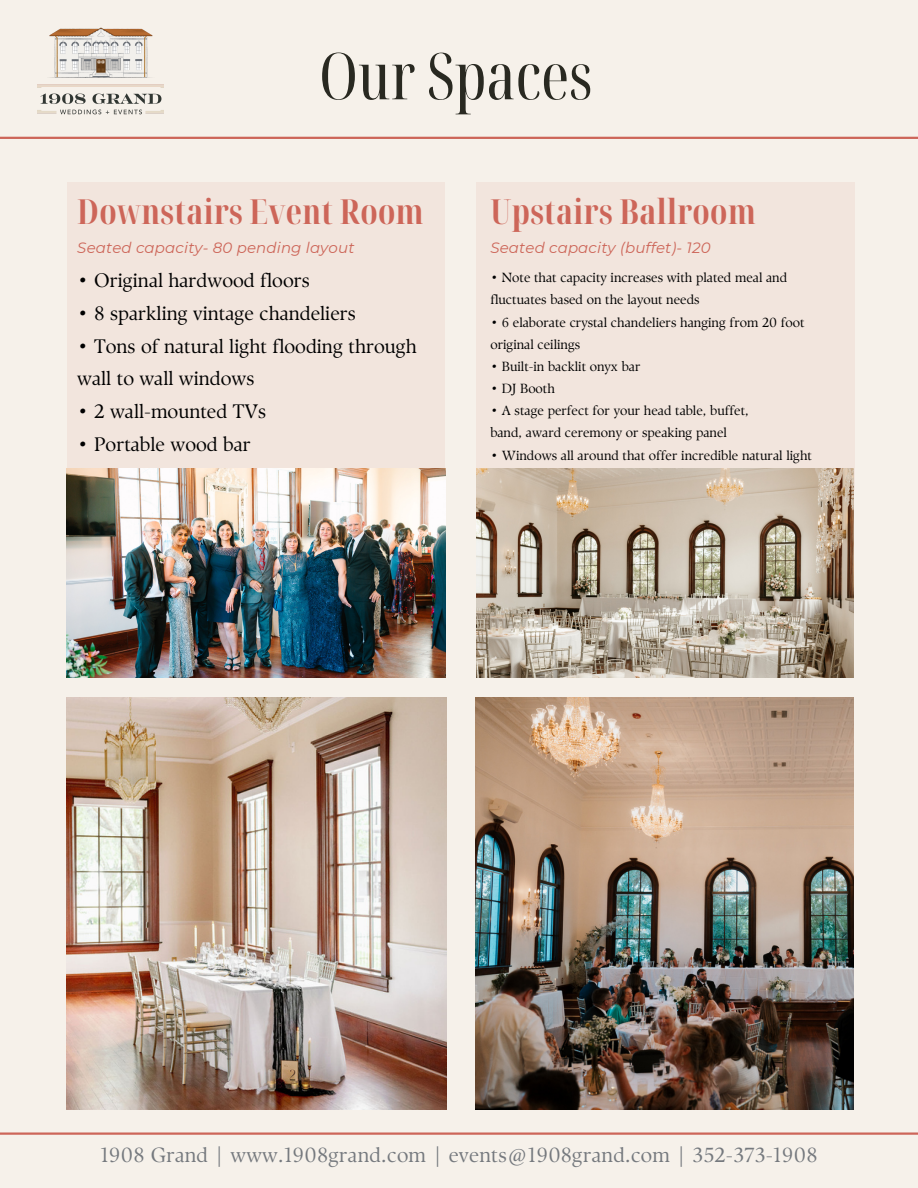
<style>
.page{position:relative;width:918px;height:1188px;background:#f6f1ea}
.page>*{position:absolute;margin:0;border:0;box-sizing:border-box;transform-origin:0 0}
.t1{font:extra-condensed 64.5px "Noto Serif Display";color:#292921}
.t2{font:700 extra-condensed 34.5px "Noto Serif Display";letter-spacing:.01em;color:#cd6659}
.t3{font:20.55px "TY Serif D";letter-spacing:.01em;color:#75797e}
.t4{font:19.5px/32.7px "TY Serif D";color:#000}
.t5{font:italic 15px "Montserrat";letter-spacing:.01em;color:#cd6659}
.t6{font:13.2px/22.2px "TY Serif D";color:#000}
</style>
<div class="page">
<hr style="left:0;top:1132px;width:918px;height:3px;background:#cd6659">
<div style="left:68px;top:182px;width:377px;height:329px;background:#f2e5dd"></div>
<img style="left:67px;top:469px;width:379px;height:209px">
<img style="left:37px;top:27px;width:126px;height:110px">
<hr style="left:0;top:137px;width:918px;height:2px;background:#cd6659">
<div style="left:477px;top:182px;width:377px;height:308px;background:#f2e5dd"></div>
<img style="left:67px;top:698px;width:380px;height:412px">
<img style="left:477px;top:469px;width:376px;height:209px">
<img style="left:476px;top:698px;width:378px;height:412px">
<h1 class="t1" style="left:319px;top:30px;width:274px">Our Spaces</h1>
<h3 class="t2" style="left:77px;top:187px;width:348px">Downstairs Event Room</h3>
<h2 class="t5" style="left:77px;top:239px;width:279px">Seated capacity- 80 pending layout</h2>
<p class="t4" style="left:77px;top:264px;width:234px">• Original hardwood floors</p>
<p class="t4" style="left:77px;top:297px;width:280px">• 8 sparkling vintage chandeliers</p>
<p class="t4" style="left:77px;top:330px;width:341px">• Tons of natural light flooding through wall to wall windows</p>
<p class="t4" style="left:77px;top:395px;width:190px">• 2 wall-mounted TVs</p>
<p class="t4" style="left:77px;top:427px;width:175px">• Portable wood bar</p>
<p class="t2" style="left:490px;top:187px;width:267px">Upstairs Ballroom</p>
<p class="t5" style="left:490px;top:239px;width:222px">Seated capacity (buffet)- 120</p>
<p class="t6" style="left:490px;top:266px;width:298px">• Note that capacity increases with plated meal and fluctuates based on the layout needs</p>
<p class="t6" style="left:490px;top:311px;width:316px">• 6 elaborate crystal chandeliers hanging from 20 foot original ceilings</p>
<p class="t6" style="left:490px;top:355px;width:152px">• Built-in backlit onyx bar</p>
<p class="t6" style="left:490px;top:377px;width:66px">• DJ Booth</p>
<h2 class="t6" style="left:490px;top:400px;width:260px">• A stage perfect for your head table, buffet,</h2>
<h4 class="t6" style="left:490px;top:422px;width:238px">band, award ceremony or speaking panel</h4>
<p class="t6" style="left:490px;top:444px;width:323px">• Windows all around that offer incredible natural light</p>
<h3 class="t3" style="left:100px;top:1143px;width:719px">1908 Grand | www.1908grand.com | events@1908grand.com | 352-373-1908</h3>
</div>
